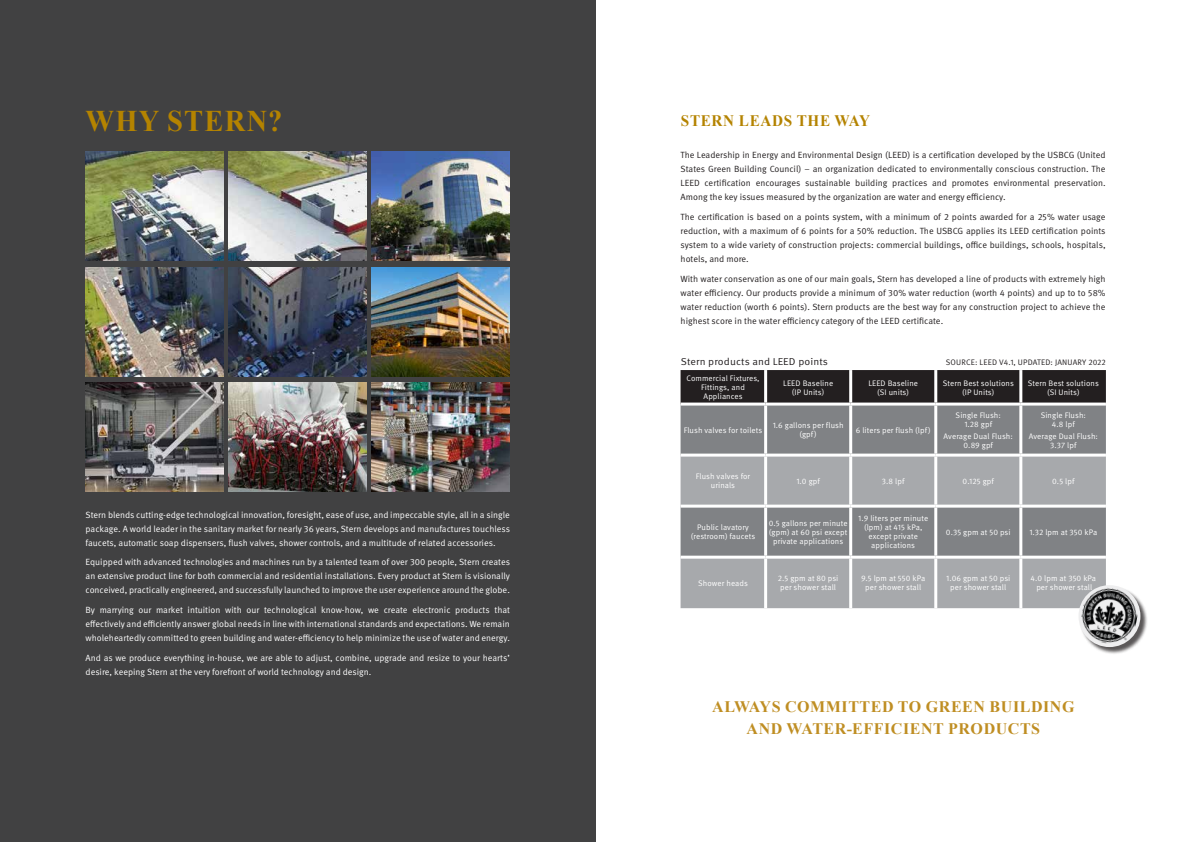
<style>
.page{position:relative;width:1191px;height:842px;background:#fff}
.page>*{position:absolute;margin:0;border:0;box-sizing:border-box;transform-origin:0 0}
.t1{font:700 30px "Times New Roman";letter-spacing:.045em;color:#b48300;scale:.95 1}
.t2{font:700 16px/22px "Times New Roman";letter-spacing:.035em;color:#bf8e23;text-align:center}
.t3{font:700 16px "Times New Roman";letter-spacing:.045em;color:#b48300;scale:.95 1}
.t4{font:10px "Meta Pro Norm";letter-spacing:.01em;color:#231f20;scale:1.06 1}
.t5{font:9px/14px "Meta Pro Norm";color:#fff;text-align:justify}
.t6{font:9px/14px "Meta Pro Norm";color:#231f20;text-align:justify}
.t7{font:8px/9px "Meta Pro Norm";letter-spacing:.01em;color:#fff;text-align:center}
.t8{font:8px "Meta Pro Norm";letter-spacing:.02em;color:#231f20}
</style>
<div class="page">
<svg style="left:680px;top:370px;width:426px;height:33px;background:#272324"></svg>
<div style="left:680px;top:406px;width:426px;height:48px;background:#808285"></div>
<svg style="left:680px;top:457px;width:426px;height:151px;background:#9b9da0"></svg>
<hr style="left:764px;top:370px;width:3px;height:33px;background:#fff">
<hr style="left:849px;top:370px;width:3px;height:33px;background:#fff">
<hr style="left:934px;top:370px;width:3px;height:33px;background:#fff">
<hr style="left:1019px;top:370px;width:3px;height:33px;background:#fff">
<hr style="left:764px;top:406px;width:3px;height:48px;background:#fff">
<hr style="left:849px;top:406px;width:3px;height:48px;background:#fff">
<hr style="left:934px;top:406px;width:3px;height:48px;background:#fff">
<hr style="left:1019px;top:406px;width:3px;height:48px;background:#fff">
<hr style="left:764px;top:457px;width:3px;height:48px;background:#fff">
<hr style="left:849px;top:457px;width:3px;height:48px;background:#fff">
<hr style="left:934px;top:457px;width:3px;height:48px;background:#fff">
<hr style="left:1019px;top:457px;width:3px;height:48px;background:#fff">
<hr style="left:680px;top:505px;width:85px;height:3px;background:#fff">
<hr style="left:765px;top:505px;width:85px;height:3px;background:#fff">
<hr style="left:764px;top:508px;width:3px;height:48px;background:#fff">
<hr style="left:850px;top:505px;width:85px;height:3px;background:#fff">
<hr style="left:849px;top:508px;width:3px;height:48px;background:#fff">
<hr style="left:935px;top:505px;width:85px;height:3px;background:#fff">
<hr style="left:934px;top:508px;width:3px;height:48px;background:#fff">
<hr style="left:1020px;top:505px;width:86px;height:3px;background:#fff">
<hr style="left:1019px;top:508px;width:3px;height:48px;background:#fff">
<hr style="left:680px;top:556px;width:85px;height:3px;background:#fff">
<hr style="left:765px;top:556px;width:85px;height:3px;background:#fff">
<hr style="left:764px;top:559px;width:3px;height:49px;background:#fff">
<hr style="left:850px;top:556px;width:85px;height:3px;background:#fff">
<hr style="left:849px;top:559px;width:3px;height:49px;background:#fff">
<hr style="left:935px;top:556px;width:85px;height:3px;background:#fff">
<hr style="left:934px;top:559px;width:3px;height:49px;background:#fff">
<hr style="left:1020px;top:556px;width:86px;height:3px;background:#fff">
<hr style="left:1019px;top:559px;width:3px;height:49px;background:#fff">
<div style="left:0;top:0;width:595px;height:842px;background:#414142"></div>
<div style="left:1079px;top:586px;width:69px;height:68px;background:#231f20;opacity:.75"></div>
<img style="left:1079px;top:586px;width:60px;height:60px">
<img style="left:86px;top:267px;width:137px;height:109px">
<img style="left:86px;top:152px;width:137px;height:109px">
<img style="left:86px;top:382px;width:137px;height:110px">
<img style="left:229px;top:267px;width:138px;height:109px">
<img style="left:229px;top:152px;width:138px;height:109px">
<img style="left:229px;top:382px;width:138px;height:110px">
<img style="left:372px;top:267px;width:138px;height:109px">
<img style="left:372px;top:152px;width:138px;height:109px">
<img style="left:372px;top:382px;width:138px;height:110px">
<h1 class="t1" style="left:86px;top:99px;width:209px">WHY STERN?</h1>
<h2 class="t3" style="left:681px;top:109px;width:201px">STERN LEADS THE WAY</h2>
<p class="t6" style="left:680px;top:148px;width:426px">The Leadership in Energy and Environmental Design (LEED) is a certification developed by the USBCG (United States Green Building Council) – an organization dedicated to environmentally conscious construction. The LEED certification encourages sustainable building practices and promotes environmental preservation.<br>Among the key issues measured by the organization are water and energy efficiency.</p>
<p class="t6" style="left:680px;top:209px;width:426px">The certification is based on a points system, with a minimum of 2 points awarded for a 25% water usage reduction, with a maximum of 6 points for a 50% reduction. The USBCG applies its LEED certification points system to a wide variety of construction projects: commercial buildings, office buildings, schools, hospitals, hotels, and more.</p>
<p class="t6" style="left:680px;top:271px;width:426px">With water conservation as one of our main goals, Stern has developed a line of products with extremely high water efficiency. Our products provide a minimum of 30% water reduction (worth 4 points) and up to to 58% water reduction (worth 6 points). Stern products are the best way for any construction project to achieve the highest score in the water efficiency category of the LEED certificate.</p>
<p class="t4" style="left:681px;top:354px;width:140px">Stern products and LEED points</p>
<p class="t8" style="left:945px;top:357px;width:162px">SOURCE: LEED V4.1, UPDATED: JANUARY 2022</p>
<p class="t5" style="left:86px;top:507px;width:426px">Stern blends cutting-edge technological innovation, foresight, ease of use, and impeccable style, all in a single package. A world leader in the sanitary market for nearly 36 years, Stern develops and manufactures touchless faucets, automatic soap dispensers, flush valves, shower controls, and a multitude of related accessories.</p>
<p class="t5" style="left:86px;top:554px;width:426px">Equipped with advanced technologies and machines run by a talented team of over 300 people, Stern creates an extensive product line for both commercial and residential installations. Every product at Stern is visionally conceived, practically engineered, and successfully launched to improve the user experience around the globe.</p>
<p class="t5" style="left:86px;top:602px;width:426px">By marrying our market intuition with our technological know-how, we create electronic products that effectively and efficiently answer global needs in line with international standards and expectations. We remain wholeheartedly committed to green building and water-efficiency to help minimize the use of water and energy.</p>
<p class="t5" style="left:86px;top:650px;width:426px">And as we produce everything in-house, we are able to adjust, combine, upgrade and resize to your hearts’ desire, keeping Stern at the very forefront of world technology and design.</p>
<p class="t7" style="left:686px;top:373px;width:74px">Commercial Fixtures,<br>Fittings, and<br>Appliances</p>
<p class="t7" style="left:783px;top:378px;width:52px">LEED Baseline (IP Units)</p>
<p class="t7" style="left:868px;top:378px;width:51px">LEED Baseline (SI units)</p>
<p class="t7" style="left:942px;top:378px;width:73px">Stern Best solutions (IP Units)</p>
<p class="t7" style="left:1027px;top:378px;width:73px">Stern Best solutions (SI Units)</p>
<p class="t7" style="left:684px;top:425px;width:80px">Flush valves for toilets</p>
<p class="t7" style="left:772px;top:420px;width:72px">1.6 gallons per flush (gpf)</p>
<p class="t7" style="left:855px;top:425px;width:76px">6 liters per flush (lpf)</p>
<p class="t7" style="left:955px;top:410px;width:47px">Single Flush:<br>1.28 gpf</p>
<p class="t7" style="left:943px;top:431px;width:71px">Average Dual Flush:<br>0.89 gpf</p>
<p class="t7" style="left:1040px;top:410px;width:47px">Single Flush:<br>4.8 lpf</p>
<p class="t7" style="left:1028px;top:431px;width:71px">Average Dual Flush:<br>3.37 lpf</p>
<p class="t7" style="left:696px;top:471px;width:56px">Flush valves for urinals</p>
<p class="t7" style="left:796px;top:476px;width:25px">1.0 gpf</p>
<p class="t7" style="left:882px;top:476px;width:24px">3.8 lpf</p>
<p class="t7" style="left:962px;top:476px;width:33px">0.125 gpf</p>
<p class="t7" style="left:1052px;top:476px;width:24px">0.5 lpf</p>
<p class="t7" style="left:691px;top:522px;width:66px">Public lavatory (restroom) faucets</p>
<p class="t7" style="left:768px;top:518px;width:80px">0.5 gallons per minute (gpm) at 60 psi except private applications</p>
<p class="t7" style="left:858px;top:513px;width:72px">1.9 liters per minute (lpm) at 415 kPa, except private applications</p>
<p class="t7" style="left:946px;top:527px;width:66px">0.35 gpm at 50 psi</p>
<p class="t7" style="left:1029px;top:527px;width:69px">1.32 lpm at 350 kPa</p>
<p class="t7" style="left:698px;top:578px;width:51px">Shower heads</p>
<p class="t7" style="left:778px;top:573px;width:62px;text-align:left">2.5 gpm at 80 psi per shower stall</p>
<p class="t7" style="left:861px;top:573px;width:66px">9.5 lpm at 550 kPa per shower stall</p>
<p class="t7" style="left:946px;top:573px;width:66px">1.06 gpm at 50 psi per shower stall</p>
<p class="t7" style="left:1030px;top:573px;width:67px">4.0 lpm at 350 kPa per shower stall</p>
<h2 class="t2" style="left:712px;top:695px;width:364px">ALWAYS COMMITTED TO GREEN BUILDING<br>AND WATER-EFFICIENT PRODUCTS</h2>
</div>
